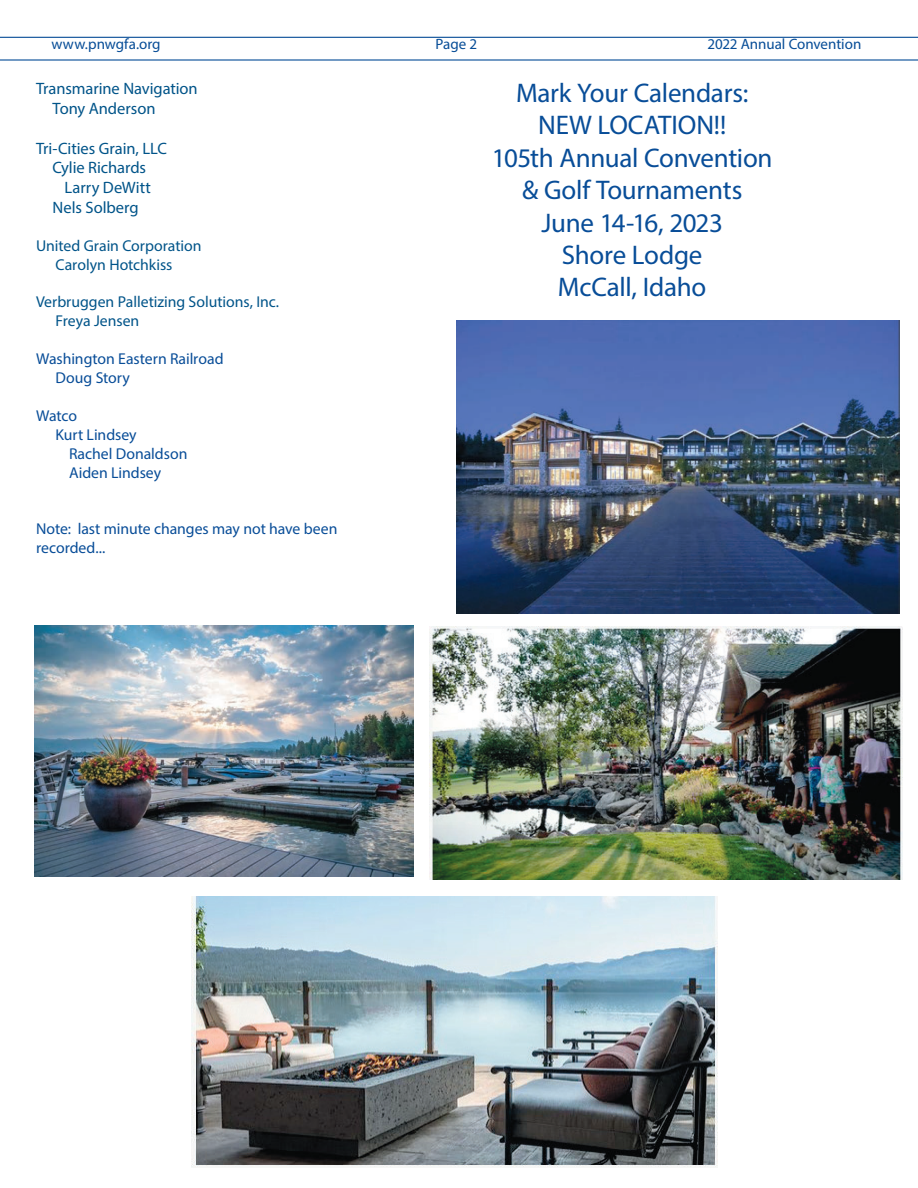
<style>
.page{position:relative;width:918px;height:1188px;background:#fff}
.page>*{position:absolute;margin:0;border:0;box-sizing:border-box;transform-origin:0 0}
.t1{font:27px/32.4px "Myriad Pro";letter-spacing:-.01em;color:#084d98;text-align:center}
.t2{font:16.5px/19.8px "Myriad Pro";letter-spacing:-.005em;color:#005489}
.t3{font:15.75px/18.9px "Myriad Pro";letter-spacing:-.005em;color:#084d98}
.t4{font:15.75px/18.9px "Myriad Pro";color:#005489}
.t5{font:15px "Myriad Pro";color:#074d97}
</style>
<div class="page">
<svg style="left:0;top:37px;width:918px;height:24px"></svg>
<img style="left:456px;top:321px;width:443px;height:293px">
<img style="left:191px;top:896px;width:527px;height:271px">
<img style="left:34px;top:625px;width:379px;height:252px">
<img style="left:429px;top:627px;width:473px;height:253px">
<p class="t5" style="left:51px;top:35px;width:111px">www.pnwgfa.org</p>
<p class="t5" style="left:435px;top:35px;width:43px">Page 2</p>
<p class="t5" style="left:708px;top:35px;width:155px">2022 Annual Convention</p>
<p class="t2" style="left:53px;top:78px;width:147px;text-indent:-17px">Transmarine Navigation<br>Tony Anderson</p>
<p class="t2" style="left:36px;top:138px;width:132px;text-align:center">Tri-Cities Grain, LLC<br>Cylie Richards</p>
<p class="t2" style="left:53px;top:177px;width:100px;text-indent:12px">Larry DeWitt<br>Nels Solberg</p>
<p class="t4" style="left:56px;top:236px;width:147px;text-indent:-19px">United Grain Corporation<br>Carolyn Hotchkiss</p>
<p class="t4" style="left:56px;top:292px;width:225px;text-indent:-19px">Verbruggen Palletizing Solutions, Inc.<br>Freya Jensen</p>
<p class="t3" style="left:56px;top:349px;width:169px;text-indent:-19px">Washington Eastern Railroad<br>Doug Story</p>
<p class="t3" style="left:36px;top:406px;width:42px">Watco</p>
<p class="t3" style="left:56px;top:425px;width:82px">Kurt Lindsey</p>
<p class="t3" style="left:69px;top:444px;width:120px">Rachel Donaldson</p>
<p class="t3" style="left:69px;top:463px;width:94px">Aiden Lindsey</p>
<p class="t3" style="left:36px;top:519px;width:303px">Note: last minute changes may not have been recorded...</p>
<h1 class="t1" style="left:492px;top:76px;width:282px">Mark Your Calendars:<br>NEW LOCATION!!<br>105th Annual Convention &amp; Golf Tournaments<br>June 14-16, 2023<br>Shore Lodge<br>McCall, Idaho</h1>
</div>
